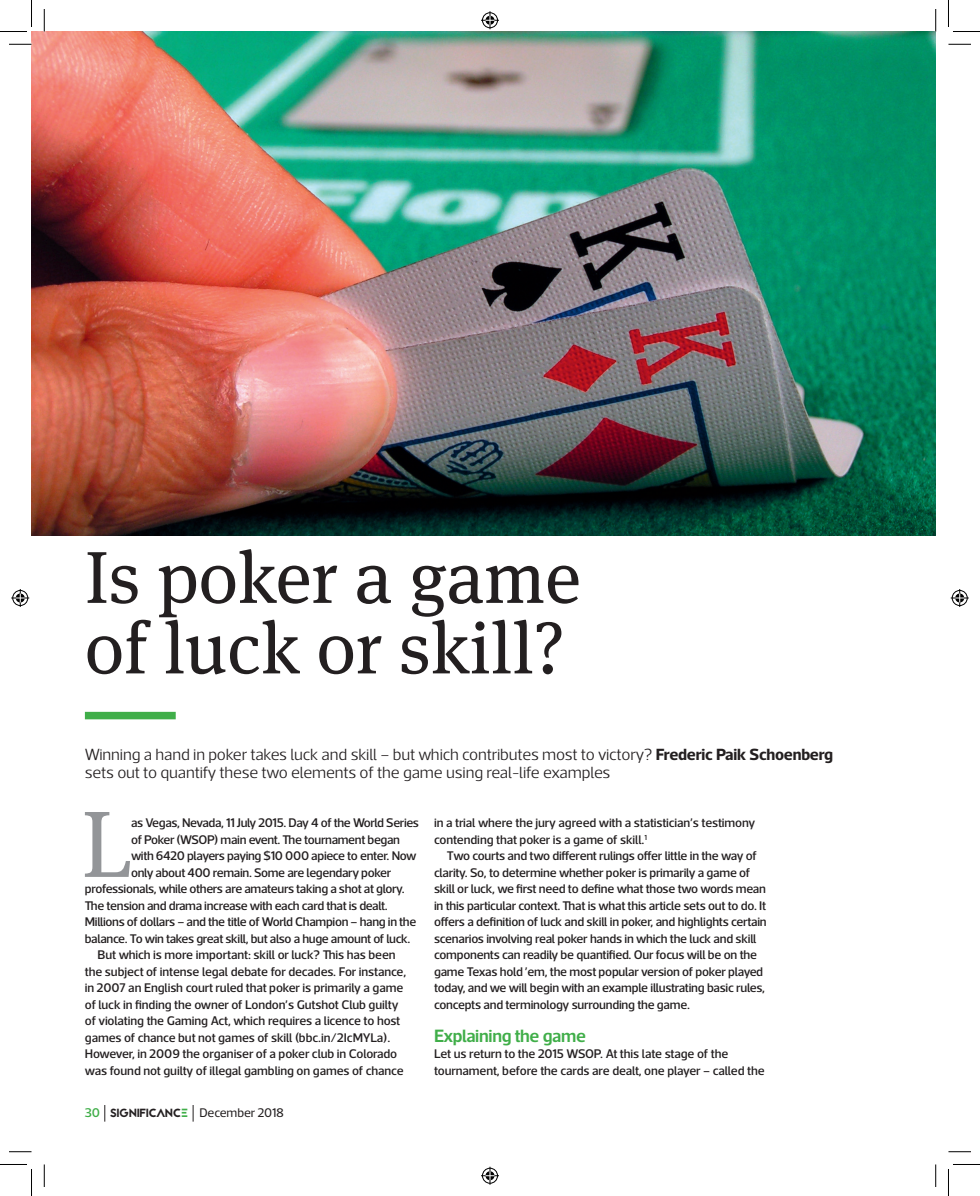
<style>
.page{position:relative;width:980px;height:1196px;background:#fff}
.page>*{position:absolute;margin:0;border:0;box-sizing:border-box;transform-origin:0 0}
.t1{font:94.2px "Meta Serif OT";color:#939598}
.t2{font:73.5px/70.5px "Meta Serif OT";color:#231f20}
.t3{font:600 18.15px "Acto";letter-spacing:-.02em;color:#40ae49}
.t4{font:300 16.5px/18px "Acto";letter-spacing:-.01em;color:#231f20}
.t5{font:500 12.75px/16.5px "Acto";letter-spacing:-.02em;color:#231f20}
.t6{font:12.75px "Acto";letter-spacing:-.015em;color:#231f20}
.s1{font-weight:700}
.s2{font-weight:500;font-size:12.9px;color:#40ae49}
.s3{font-family:"Jaapokkisubtract";font-size:11.85px}
.s4{font-family:"Jaapokkisubtract";font-size:11.85px;color:#40ae49}
</style>
<div class="page">
<div style="left:85px;top:712px;width:91px;height:7px;background:#40ae49"></div>
<svg style="left:104px;top:1105px;width:1px;height:16px"></svg>
<svg style="left:193px;top:1105px;width:1px;height:16px"></svg>
<img style="left:32px;top:32px;width:903px;height:503px">
<svg style="left:9px;top:44px;width:22px;height:1px"></svg>
<svg style="left:948px;top:44px;width:23px;height:1px"></svg>
<svg style="left:9px;top:1151px;width:22px;height:1px"></svg>
<svg style="left:948px;top:1151px;width:23px;height:1px"></svg>
<svg style="left:44px;top:9px;width:1px;height:23px"></svg>
<svg style="left:44px;top:1164px;width:1px;height:23px"></svg>
<svg style="left:935px;top:9px;width:1px;height:23px"></svg>
<svg style="left:935px;top:1164px;width:1px;height:23px"></svg>
<svg style="left:0;top:0;width:32px;height:32px"></svg>
<svg style="left:0;top:1164px;width:32px;height:32px"></svg>
<svg style="left:948px;top:0;width:32px;height:32px"></svg>
<svg style="left:948px;top:1164px;width:32px;height:32px"></svg>
<svg style="left:481px;top:11px;width:18px;height:18px"></svg>
<svg style="left:481px;top:1166px;width:18px;height:18px"></svg>
<svg style="left:11px;top:589px;width:18px;height:18px"></svg>
<svg style="left:950px;top:589px;width:18px;height:18px"></svg>
<h2 class="t2" style="left:85px;top:542px;width:497px">Is poker a game of luck or skill?</h2>
<p class="t4" style="left:85px;top:745px;width:749px">Winning a hand in poker takes luck and skill – but which contributes most to victory? <span class="s1">Frederic Paik Schoenberg </span>sets out to quantify these two elements of the game using real-life examples</p>
<h1 class="t1" style="left:81px;top:785px;width:53px">L</h1>
<p class="t5" style="left:131px;top:814px;width:289px">as Vegas, Nevada, 11 July 2015. Day 4 of the World Series</p>
<p class="t5" style="left:131px;top:831px;width:270px">of Poker (WSOP) main event. The tournament began</p>
<p class="t5" style="left:131px;top:847px;width:287px">with 6420 players paying $10 000 apiece to enter. Now</p>
<p class="t5" style="left:131px;top:864px;width:261px">only about 400 remain. Some are legendary poker</p>
<p class="t5" style="left:85px;top:880px;width:321px">professionals, while others are amateurs taking a shot at glory.</p>
<p class="t5" style="left:85px;top:897px;width:304px">The tension and drama increase with each card that is dealt.</p>
<p class="t5" style="left:85px;top:913px;width:333px">Millions of dollars – and the title of World Champion – hang in the</p>
<p class="t5" style="left:85px;top:930px;width:327px">balance. To win takes great skill, but also a huge amount of luck.</p>
<p class="t5" style="left:98px;top:946px;width:299px">But which is more important: skill or luck? This has been</p>
<p class="t5" style="left:85px;top:963px;width:323px">the subject of intense legal debate for decades. For instance,</p>
<p class="t5" style="left:85px;top:979px;width:320px">in 2007 an English court ruled that poker is primarily a game</p>
<p class="t5" style="left:85px;top:996px;width:315px">of luck in finding the owner of London’s Gutshot Club guilty</p>
<p class="t5" style="left:85px;top:1012px;width:317px">of violating the Gaming Act, which requires a licence to host</p>
<p class="t5" style="left:85px;top:1029px;width:307px">games of chance but not games of skill (bbc.in/2IcMYLa).</p>
<p class="t5" style="left:85px;top:1045px;width:314px">However, in 2009 the organiser of a poker club in Colorado</p>
<p class="t5" style="left:85px;top:1062px;width:320px">was found not guilty of illegal gambling on games of chance</p>
<p class="t6" style="left:85px;top:1105px;width:201px"><span class="s2">30</span> <span class="s3">SIGNIFICANC</span><span class="s4">E</span> December 2018</p>
<p class="t5" style="left:434px;top:814px;width:323px">in a trial where the jury agreed with a statistician’s testimony contending that poker is a game of skill.<sup>1</sup></p>
<p class="t5" style="left:434px;top:847px;width:334px;text-indent:13px">Two courts and two different rulings offer little in the way of clarity. So, to determine whether poker is primarily a game of skill or luck, we first need to define what those two words mean in this particular context. That is what this article sets out to do. It offers a definition of luck and skill in poker, and highlights certain scenarios involving real poker hands in which the luck and skill components can readily be quantified. Our focus will be on the game Texas hold ’em, the most popular version of poker played today, and we will begin with an example illustrating basic rules, concepts and terminology surrounding the game.</p>
<h3 class="t3" style="left:434px;top:1024px;width:153px">Explaining the game</h3>
<p class="t5" style="left:434px;top:1045px;width:332px">Let us return to the 2015 WSOP. At this late stage of the tournament, before the cards are dealt, one player – called the</p>
</div>
